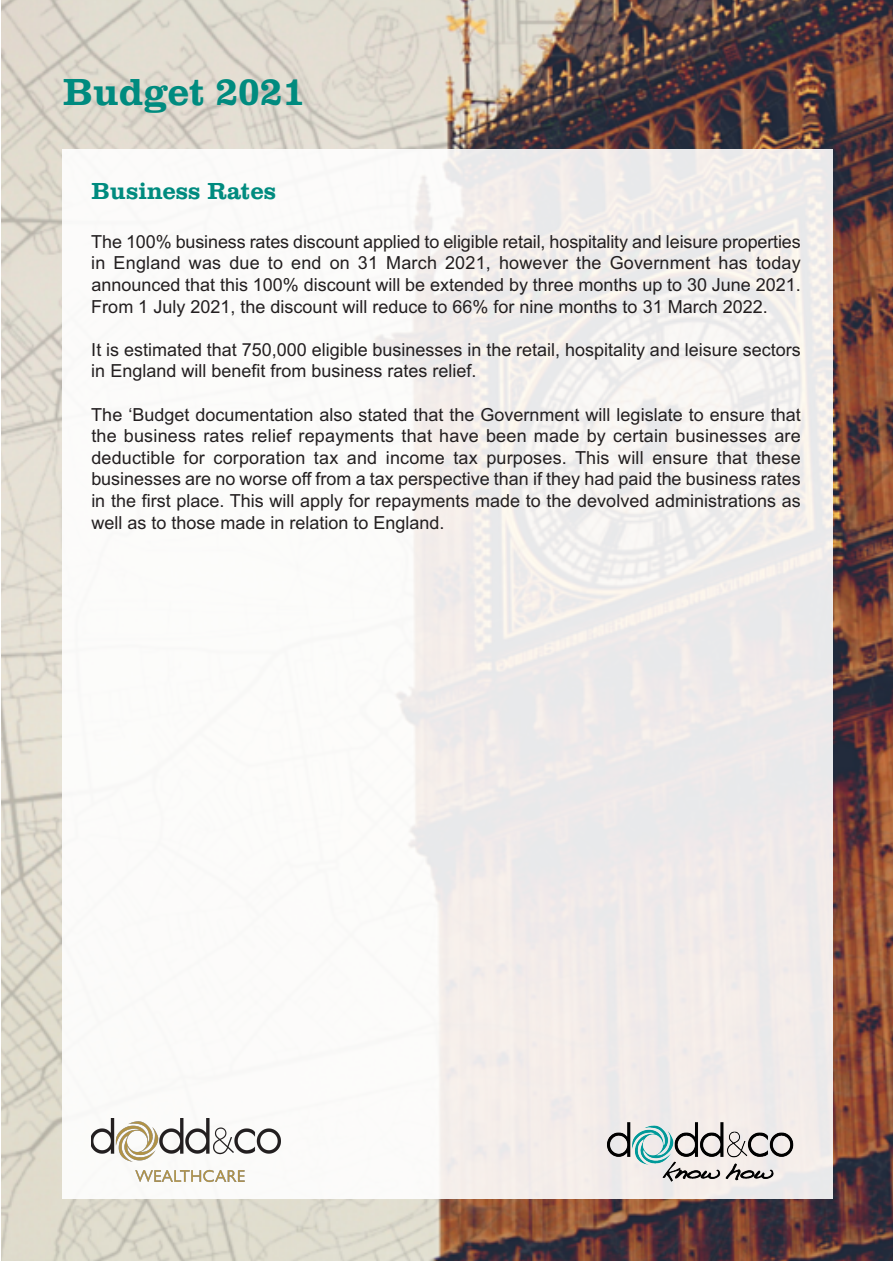
<style>
.page{position:relative;width:893px;height:1263px;background:#fff}
.page>*{position:absolute;margin:0;border:0;box-sizing:border-box;transform-origin:0 0}
.t1{font:39px "Clarendon";color:#008b7f}
.t2{font:24px "Clarendon";color:#008b7f}
.t3{font:18px/21.6px "Arial";color:#231f20;text-align:justify}
</style>
<div class="page">
<img style="left:1px;top:0;width:892px;height:1260px">
<div style="left:63px;top:149px;width:770px;height:1049px;background:#fff;opacity:.9"></div>
<img style="left:606px;top:1119px;width:195px;height:66px">
<img style="left:91px;top:1118px;width:190px;height:71px">
<h1 class="t1" style="left:63px;top:70px;width:244px">Budget 2021</h1>
<h2 class="t2" style="left:91px;top:177px;width:186px">Business Rates</h2>
<p class="t3" style="left:91px;top:231px;width:711px">The 100% business rates discount applied to eligible retail, hospitality and leisure properties in England was due to end on 31 March 2021, however the Government has today announced that this 100% discount will be extended by three months up to 30 June 2021.<br>From 1 July 2021, the discount will reduce to 66% for nine months to 31 March 2022.</p>
<p class="t3" style="left:91px;top:339px;width:711px">It is estimated that 750,000 eligible businesses in the retail, hospitality and leisure sectors in England will benefit from business rates relief.</p>
<p class="t3" style="left:91px;top:403px;width:711px">The ‘Budget documentation also stated that the Government will legislate to ensure that the business rates relief repayments that have been made by certain businesses are deductible for corporation tax and income tax purposes. This will ensure that these businesses are no worse off from a tax perspective than if they had paid the business rates in the first place. This will apply for repayments made to the devolved administrations as well as to those made in relation to England.</p>
</div>
